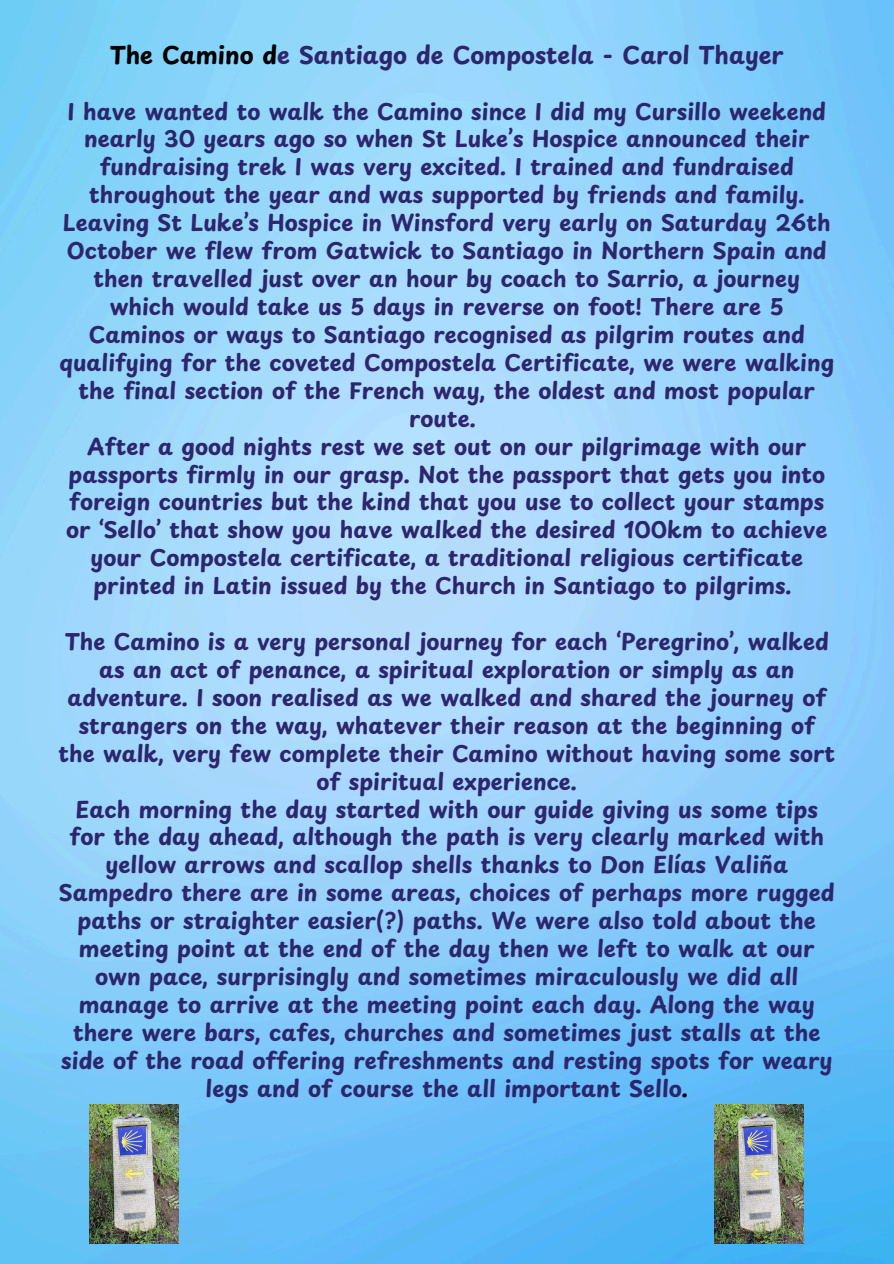
<style>
.page{position:relative;width:894px;height:1264px;background:#fff}
.page>*{position:absolute;margin:0;border:0;box-sizing:border-box;transform-origin:0 0}
.t1{font:700 23.55px "Playpen Sans";color:#2e266d}
.t2{font:700 22.2px/27.9px "Playpen Sans";color:#2e266d;text-align:center}
.t3{font:700 22.05px/27.9px "Playpen Sans";color:#2e266d;text-align:center}
.s1{color:#000}
</style>
<div class="page">
<img style="left:0;top:0;width:893px;height:1263px">
<img style="left:89px;top:1104px;width:89px;height:139px">
<img style="left:714px;top:1104px;width:89px;height:139px">
<h1 class="t1" style="left:110px;top:37px;width:675px"><span class="s1">The Camino d</span>e Santiago de Compostela - Carol Thayer</h1>
<h1 class="t3" style="left:59px;top:96px;width:776px">I have wanted to walk the Camino since I did my Cursillo weekend nearly 30 years ago so when St Luke’s Hospice announced their fundraising trek I was very excited. I trained and fundraised throughout the year and was supported by friends and family.<br>Leaving St Luke’s Hospice in Winsford very early on Saturday 26th October we flew from Gatwick to Santiago in Northern Spain and then travelled just over an hour by coach to Sarrio, a journey which would take us 5 days in reverse on foot! There are 5<br>Caminos or ways to Santiago recognised as pilgrim routes and qualifying for the coveted Compostela Certificate, we were walking the final section of the French way, the oldest and most popular route.<br>After a good nights rest we set out on our pilgrimage with our passports firmly in our grasp. Not the passport that gets you into foreign countries but the kind that you use to collect your stamps or ‘Sello’ that show you have walked the desired 100km to achieve your Compostela certificate, a traditional religious certificate printed in Latin issued by the Church in Santiago to pilgrims.</h1>
<h1 class="t3" style="left:58px;top:627px;width:778px">The Camino is a very personal journey for each ‘Peregrino’, walked as an act of penance, a spiritual exploration or simply as an adventure. I soon realised as we walked and shared the journey of strangers on the way, whatever their reason at the beginning of the walk, very few complete their Camino without having some sort of spiritual experience.</h1>
<h1 class="t2" style="left:59px;top:794px;width:777px">Each morning the day started with our guide giving us some tips for the day ahead, although the path is very clearly marked with yellow arrows and scallop shells thanks to Don Elías Valiña Sampedro there are in some areas, choices of perhaps more rugged paths or straighter easier(?) paths. We were also told about the meeting point at the end of the day then we left to walk at our own pace, surprisingly and sometimes miraculously we did all manage to arrive at the meeting point each day. Along the way there were bars, cafes, churches and sometimes just stalls at the side of the road offering refreshments and resting spots for weary legs and of course the all important Sello<span class="s1">.</span></h1>
</div>
